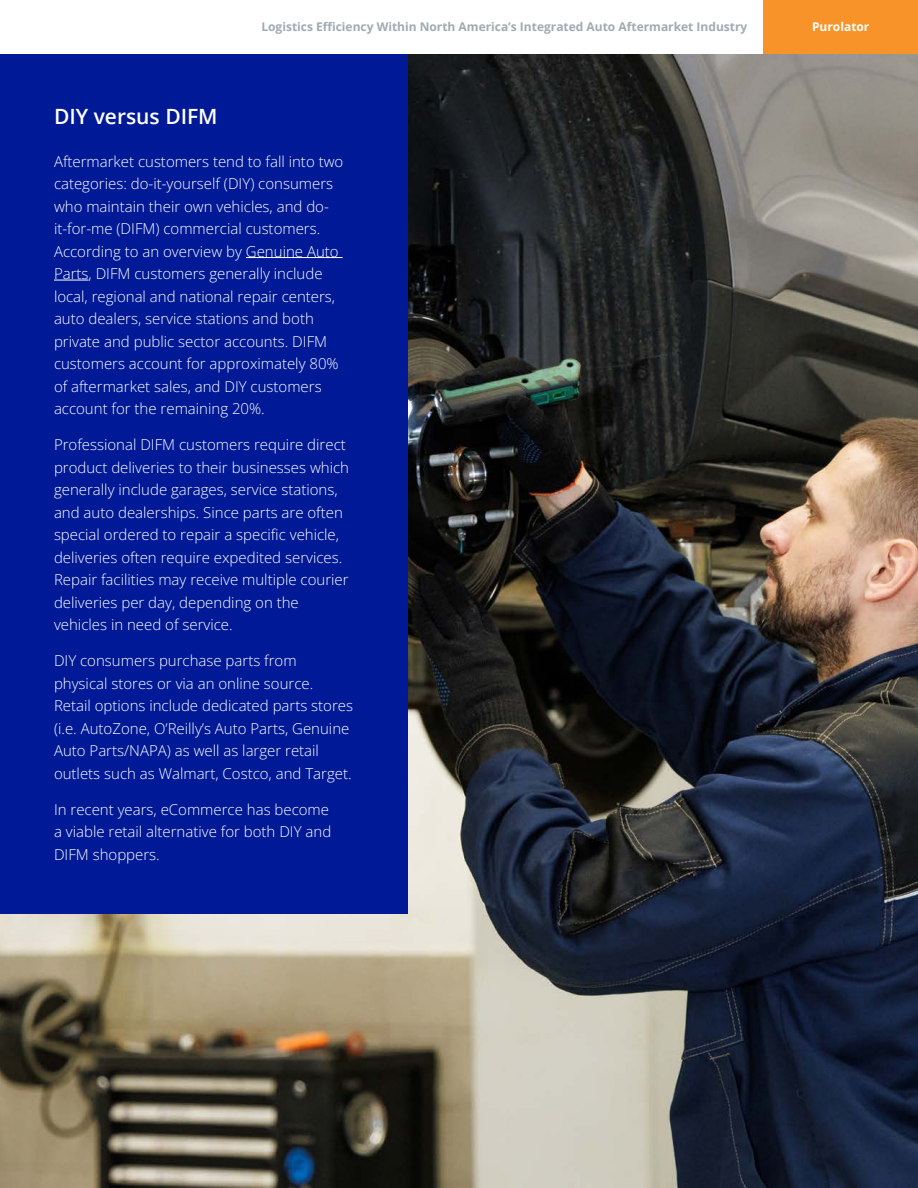
<style>
.page{position:relative;width:918px;height:1188px;background:#fff}
.page>*{position:absolute;margin:0;border:0;box-sizing:border-box;transform-origin:0 0}
.Subheader{font:600 21px "Open Sans";color:#fff}
.Body_Copy{font:300 15px/22.5px "Open Sans";color:#fff}
.t1{font:700 12px "Open Sans";color:#9faab2}
.t2{font:700 12px "Open Sans";color:#fff}
</style>
<div class="page">
<img style="left:0;top:54px;width:918px;height:1134px">
<div style="left:0;top:54px;width:407px;height:860px;background:#001996"></div>
<hr style="left:246px;top:257px;width:97px;height:1px;background:#fff">
<hr style="left:54px;top:280px;width:35px;height:1px;background:#fff">
<div style="left:764px;top:0;width:154px;height:54px;background:#f79328"></div>
<p class="t1" style="left:261px;top:18px;width:487px">Logistics Efficiency Within North America’s Integrated Auto Aftermarket Industry</p>
<p class="Subheader" style="left:54px;top:102px;width:165px">DIY versus DIFM</p>
<p class="Body_Copy" style="left:54px;top:150px;width:291px">Aftermarket customers tend to fall into two categories: do-it-yourself (DIY) consumers who maintain their own vehicles, and do&shy;it-for-me (DIFM) commercial customers.<br>According to an overview by Genuine Auto Parts, DIFM customers generally include local, regional and national repair centers, auto dealers, service stations and both private and public sector accounts. DIFM customers account for approximately 80% of aftermarket sales, and DIY customers account for the remaining 20%.</p>
<p class="Body_Copy" style="left:54px;top:433px;width:297px">Professional DIFM customers require direct product deliveries to their businesses which generally include garages, service stations, and auto dealerships. Since parts are often special ordered to repair a specific vehicle, deliveries often require expedited services.<br>Repair facilities may receive multiple courier deliveries per day, depending on the vehicles in need of service.</p>
<p class="Body_Copy" style="left:54px;top:649px;width:301px">DIY consumers purchase parts from physical stores or via an online source.<br>Retail options include dedicated parts stores (i.e. AutoZone, O’Reilly’s Auto Parts, Genuine Auto Parts/NAPA) as well as larger retail outlets such as Walmart, Costco, and Target.</p>
<p class="Body_Copy" style="left:54px;top:798px;width:279px">In recent years, eCommerce has become a viable retail alternative for both DIY and<br>DIFM shoppers.</p>
<p class="t2" style="left:812px;top:18px;width:59px">Purolator</p>
</div>
